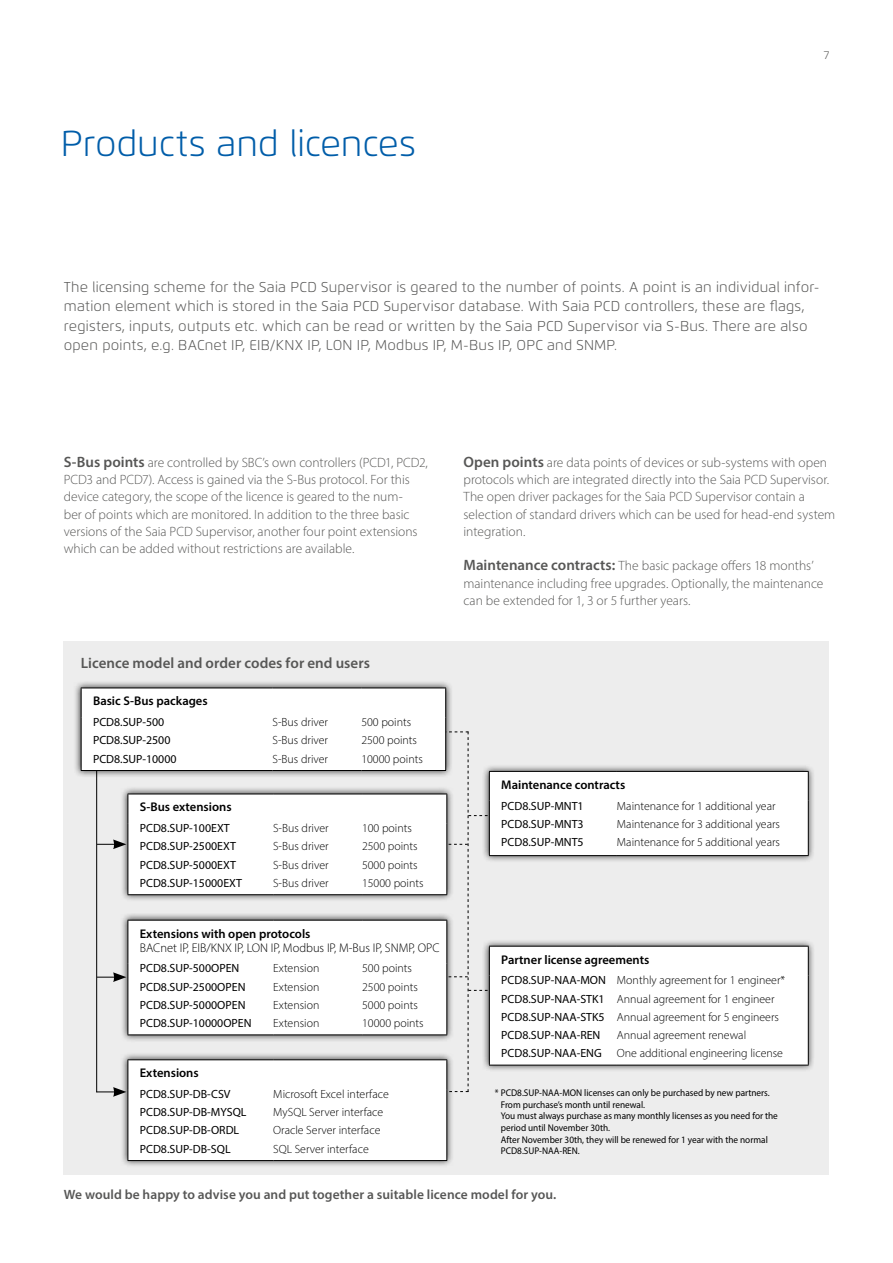
<style>
.page{position:relative;width:893px;height:1263px;background:#fff}
.page>*{position:absolute;margin:0;border:0;box-sizing:border-box;transform-origin:0 0}
.Headlines{font:300 36px "Flexo";letter-spacing:-.005em;color:#005da9}
.copy{font:600 15px "Myriad Pro";letter-spacing:.005em;color:#575756}
.copy-2{font:300 14.25px/19.5px "Flexo";letter-spacing:.015em;color:#575756}
.copy-3{font:300 13.5px/17.2px "Myriad Pro";color:#575756}
.copy-4{font:600 13.5px "Myriad Pro";letter-spacing:.005em;color:#575756}
.t1{font:600 12.6px "Myriad Pro";color:#000}
.t2{font:300 12.6px/14px "Myriad Pro";color:#000}
.t3{font:300 11.85px "Myriad Pro";color:#000}
.t4{font:11.85px "Myriad Pro";color:#000}
.t5{font:300 11.25px "Flexo";color:#575756}
.Fusszeile_mit_Nummer{font:9.75px/11.7px "Myriad Pro";color:#000;scale:.95 1}
.s1{font-weight:600;font-size:15px}
.s2{font-weight:600}
</style>
<div class="page">
<div style="left:64px;top:641px;width:765px;height:533px;background:#ededed"></div>
<div style="left:74px;top:680px;width:379px;height:98px;background:#000;opacity:.75"></div>
<div style="left:482px;top:764px;width:334px;height:99px;background:#000;opacity:.75"></div>
<div style="left:120px;top:1052px;width:335px;height:116px;background:#000;opacity:.75"></div>
<hr style="left:128px;top:1160px;width:145px;height:1px;background:#000">
<hr style="left:273px;top:1160px;width:174px;height:1px;background:#000">
<div style="left:482px;top:939px;width:334px;height:134px;background:#000;opacity:.75"></div>
<svg style="left:81px;top:688px;width:728px;height:472px"></svg>
<hr style="left:617px;top:946px;width:192px;height:1px;background:#000">
<hr style="left:489px;top:975px;width:1px;height:90px;background:#000">
<hr style="left:808px;top:975px;width:1px;height:90px;background:#000">
<hr style="left:489px;top:1065px;width:128px;height:1px;background:#000">
<hr style="left:617px;top:1065px;width:192px;height:1px;background:#000">
<p class="Headlines" style="left:61px;top:122px;width:357px">Products and licences</p>
<p class="t5" style="left:824px;top:48px;width:7px">7</p>
<p class="copy-2" style="left:64px;top:277px;width:757px">The licensing scheme for the Saia PCD Supervisor is geared to the number of points. A point is an individual infor&shy;mation element which is stored in the Saia PCD Supervisor database. With Saia PCD controllers, these are flags, registers, inputs, outputs etc. which can be read or written by the Saia PCD Supervisor via S-Bus. There are also open points, e.g. BACnet IP, EIB/KNX IP, LON IP, Modbus IP, M-Bus IP, OPC and SNMP.</p>
<p class="copy-3" style="left:64px;top:454px;width:366px"><span class="s1">S-Bus points</span> are controlled by SBC’s own controllers (PCD1, PCD2, PCD3 and PCD7). Access is gained via the S-Bus protocol. For this device category, the scope of the licence is geared to the num-<br>ber of points which are monitored. In addition to the three basic versions of the Saia PCD Supervisor, another four point extensions which can be added without restrictions are available.</p>
<p class="copy" style="left:81px;top:653px;width:291px">Licence model and order codes for end users</p>
<p class="t1" style="left:93px;top:693px;width:116px">Basic S-Bus packages</p>
<p class="t4" style="left:93px;top:715px;width:73px">PCD8.SUP-500</p>
<p class="t4" style="left:93px;top:733px;width:79px">PCD8.SUP-2500</p>
<p class="t4" style="left:93px;top:751px;width:85px">PCD8.SUP-10000</p>
<p class="t3" style="left:273px;top:715px;width:57px">S-Bus driver</p>
<p class="t3" style="left:273px;top:733px;width:57px">S-Bus driver</p>
<p class="t3" style="left:273px;top:751px;width:57px">S-Bus driver</p>
<p class="t3" style="left:361px;top:715px;width:51px">500 points</p>
<p class="t3" style="left:361px;top:733px;width:57px">2500 points</p>
<p class="t3" style="left:361px;top:751px;width:63px">10000 points</p>
<p class="t1" style="left:140px;top:799px;width:93px">S-Bus extensions</p>
<p class="t4" style="left:140px;top:821px;width:92px">PCD8.SUP-100EXT</p>
<p class="t4" style="left:140px;top:839px;width:98px">PCD8.SUP-2500EXT</p>
<p class="t4" style="left:140px;top:857px;width:98px">PCD8.SUP-5000EXT</p>
<p class="t4" style="left:140px;top:875px;width:104px">PCD8.SUP-15000EXT</p>
<p class="t3" style="left:273px;top:821px;width:57px">S-Bus driver</p>
<p class="t3" style="left:273px;top:839px;width:57px">S-Bus driver</p>
<p class="t3" style="left:273px;top:857px;width:57px">S-Bus driver</p>
<p class="t3" style="left:273px;top:876px;width:57px">S-Bus driver</p>
<p class="t3" style="left:362px;top:821px;width:51px">100 points</p>
<p class="t3" style="left:362px;top:839px;width:57px">2500 points</p>
<p class="t3" style="left:362px;top:857px;width:57px">5000 points</p>
<p class="t3" style="left:362px;top:876px;width:63px">15000 points</p>
<p class="t2" style="left:140px;top:926px;width:301px"><span class="s2">Extensions with open protocols<br></span>BACnet IP, EIB/KNX IP, LON IP, Modbus IP, M-Bus IP, SNMP, OPC</p>
<p class="t4" style="left:140px;top:961px;width:101px">PCD8.SUP-500OPEN</p>
<p class="t4" style="left:140px;top:979px;width:107px">PCD8.SUP-2500OPEN</p>
<p class="t4" style="left:140px;top:997px;width:107px">PCD8.SUP-5000OPEN</p>
<p class="t4" style="left:140px;top:1016px;width:113px">PCD8.SUP-10000OPEN</p>
<p class="t3" style="left:273px;top:961px;width:48px">Extension</p>
<p class="t3" style="left:273px;top:979px;width:48px">Extension</p>
<p class="t3" style="left:273px;top:998px;width:48px">Extension</p>
<p class="t3" style="left:273px;top:1016px;width:48px">Extension</p>
<p class="t3" style="left:362px;top:961px;width:51px">500 points</p>
<p class="t3" style="left:362px;top:979px;width:57px">2500 points</p>
<p class="t3" style="left:362px;top:998px;width:57px">5000 points</p>
<p class="t3" style="left:362px;top:1016px;width:63px">10000 points</p>
<p class="t1" style="left:140px;top:1065px;width:60px">Extensions</p>
<p class="t4" style="left:140px;top:1087px;width:92px">PCD8.SUP-DB-CSV</p>
<p class="t4" style="left:140px;top:1105px;width:108px">PCD8.SUP-DB-MYSQL</p>
<p class="t4" style="left:140px;top:1123px;width:101px">PCD8.SUP-DB-ORDL</p>
<p class="t4" style="left:140px;top:1141px;width:92px">PCD8.SUP-DB-SQL</p>
<p class="t3" style="left:273px;top:1087px;width:117px">Microsoft Excel interface</p>
<p class="t3" style="left:273px;top:1105px;width:112px">MySQL Server interface</p>
<p class="t3" style="left:273px;top:1123px;width:109px">Oracle Server interface</p>
<p class="t3" style="left:273px;top:1141px;width:97px">SQL Server interface</p>
<p class="copy-3" style="left:463px;top:454px;width:373px"><span class="s1">Open points</span> are data points of devices or sub-systems with open protocols which are integrated directly into the Saia PCD Supervisor.<br>The open driver packages for the Saia PCD Supervisor contain a selection of standard drivers which can be used for head-end system integration.</p>
<p class="copy-3" style="left:463px;top:557px;width:361px"><span class="s1">Maintenance contracts:</span> The basic package offers 18 months’ maintenance including free upgrades. Optionally, the maintenance can be extended for 1, 3 or 5 further years.</p>
<p class="t1" style="left:501px;top:776px;width:126px">Maintenance contracts</p>
<p class="t4" style="left:501px;top:798px;width:84px">PCD8.SUP-MNT1</p>
<p class="t4" style="left:501px;top:816px;width:84px">PCD8.SUP-MNT3</p>
<p class="t4" style="left:501px;top:835px;width:84px">PCD8.SUP-MNT5</p>
<p class="t3" style="left:617px;top:798px;width:160px">Maintenance for 1 additional year</p>
<p class="t3" style="left:617px;top:817px;width:165px">Maintenance for 3 additional years</p>
<p class="t3" style="left:617px;top:835px;width:165px">Maintenance for 5 additional years</p>
<p class="t1" style="left:501px;top:951px;width:150px">Partner license agreements</p>
<p class="t4" style="left:501px;top:973px;width:106px">PCD8.SUP-NAA-MON</p>
<p class="t4" style="left:501px;top:991px;width:105px">PCD8.SUP-NAA-STK1</p>
<p class="t4" style="left:501px;top:1009px;width:105px">PCD8.SUP-NAA-STK5</p>
<p class="t4" style="left:501px;top:1028px;width:101px">PCD8.SUP-NAA-REN</p>
<p class="t4" style="left:501px;top:1046px;width:102px">PCD8.SUP-NAA-ENG</p>
<p class="t3" style="left:617px;top:973px;width:170px">Monthly agreement for 1 engineer*</p>
<p class="t3" style="left:617px;top:991px;width:159px">Annual agreement for 1 engineer</p>
<p class="t3" style="left:617px;top:1010px;width:164px">Annual agreement for 5 engineers</p>
<p class="t3" style="left:617px;top:1028px;width:131px">Annual agreement renewal</p>
<p class="t3" style="left:617px;top:1046px;width:168px">One additional engineering license</p>
<p class="Fusszeile_mit_Nummer" style="left:501px;top:1087px;width:293px;text-indent:-6px">* PCD8.SUP-NAA-MON licenses can only be purchased by new partners.<br>From purchase’s month until renewal.<br>You must always purchase as many monthly licenses as you need for the period until November 30th.<br>After November 30th, they will be renewed for 1 year with the normal PCD8.SUP-NAA-REN.</p>
<p class="copy-4" style="left:64px;top:1186px;width:494px">We would be happy to advise you and put together a suitable licence model for you.</p>
</div>
